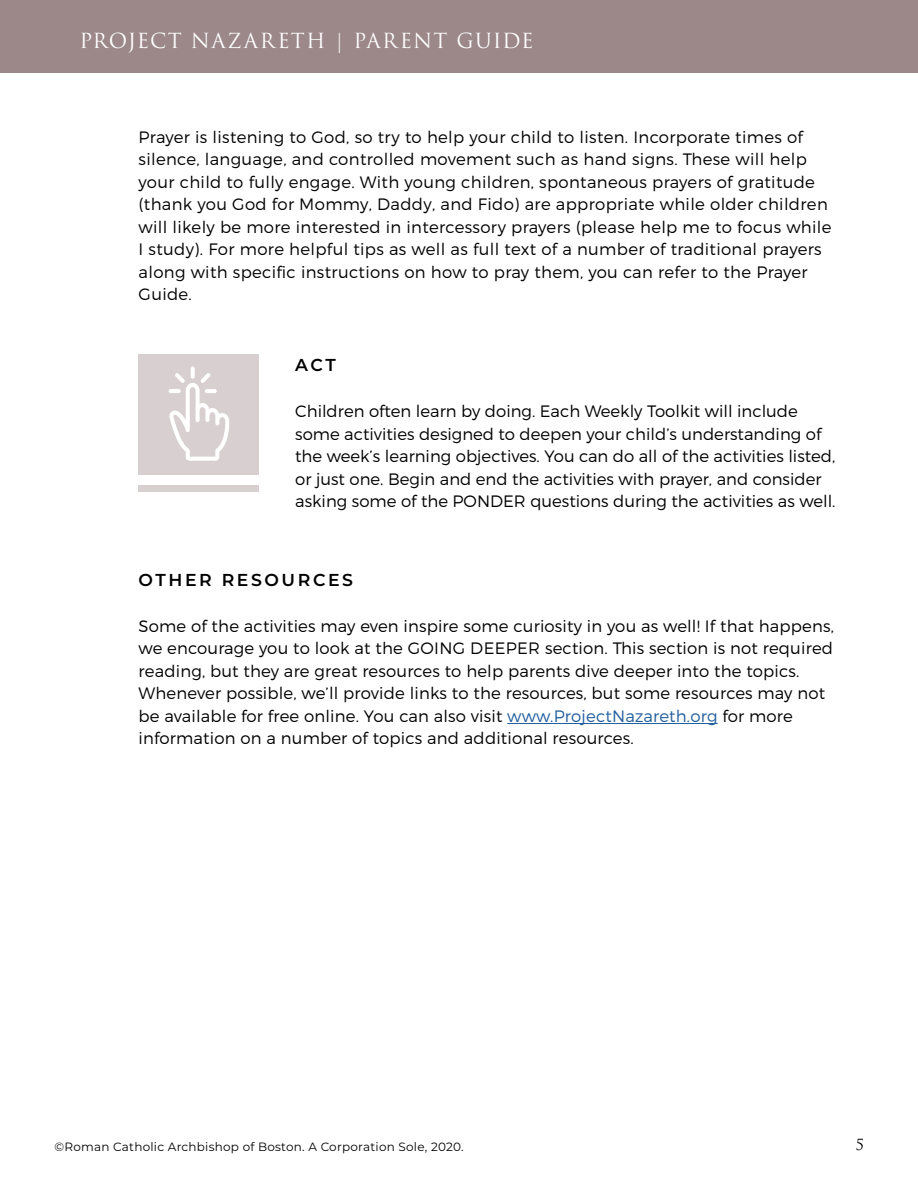
<style>
.page{position:relative;width:918px;height:1188px;background:#fff}
.page>*{position:absolute;margin:0;border:0;box-sizing:border-box;transform-origin:0 0}
.t1{font:20.25px "Trajan Pro 3";letter-spacing:.055em;color:#fff}
.t2{font:600 17.25px "Montserrat";letter-spacing:.15em;color:#000}
.t3{font:300 16.5px/22.5px "Montserrat";letter-spacing:.01em;color:#000}
.t4{font:15px "Trajan Pro 3";color:#000}
.t5{font:12px "Montserrat";letter-spacing:.02em;color:#000}
.s1{color:#215e9e}
</style>
<div class="page">
<div style="left:0;top:0;width:918px;height:72px;background:#9c8889"></div>
<div style="left:139px;top:355px;width:120px;height:120px;background:#d7cfd0"></div>
<div style="left:139px;top:485px;width:120px;height:6px;background:#d7cfd0"></div>
<hr style="left:507px;top:723px;width:211px;height:1px;background:#215e9e">
<svg style="left:191px;top:366px;width:4px;height:13px"></svg>
<svg style="left:169px;top:373px;width:60px;height:88px"></svg>
<p class="t1" style="left:80px;top:27px;width:456px">PROJECT NAZARETH | PARENT GUIDE</p>
<p class="t3" style="left:139px;top:125px;width:694px">Prayer is listening to God, so try to help your child to listen. Incorporate times of silence, language, and controlled movement such as hand signs. These will help your child to fully engage. With young children, spontaneous prayers of gratitude (thank you God for Mommy, Daddy, and Fido) are appropriate while older children will likely be more interested in intercessory prayers (please help me to focus while I study). For more helpful tips as well as full text of a number of traditional prayers along with specific instructions on how to pray them, you can refer to the Prayer Guide.</p>
<p class="t2" style="left:295px;top:353px;width:42px">ACT</p>
<p class="t3" style="left:295px;top:400px;width:542px">Children often learn by doing. Each Weekly Toolkit will include some activities designed to deepen your child’s understanding of the week’s learning objectives. You can do all of the activities listed, or just one. Begin and end the activities with prayer, and consider asking some of the PONDER questions during the activities as well.</p>
<p class="t2" style="left:139px;top:567px;width:216px">OTHER RESOURCES</p>
<p class="t3" style="left:139px;top:614px;width:697px">Some of the activities may even inspire some curiosity in you as well! If that happens, we encourage you to look at the GOING DEEPER section. This section is not required reading, but they are great resources to help parents dive deeper into the topics.<br>Whenever possible, we’ll provide links to the resources, but some resources may not be available for free online. You can also visit <span class="s1">www.ProjectNazareth.org</span> for more information on a number of topics and additional resources.</p>
<p class="t5" style="left:54px;top:1138px;width:411px">©Roman Catholic Archbishop of Boston. A Corporation Sole, 2020.</p>
<p class="t4" style="left:856px;top:1135px;width:10px">5</p>
</div>
